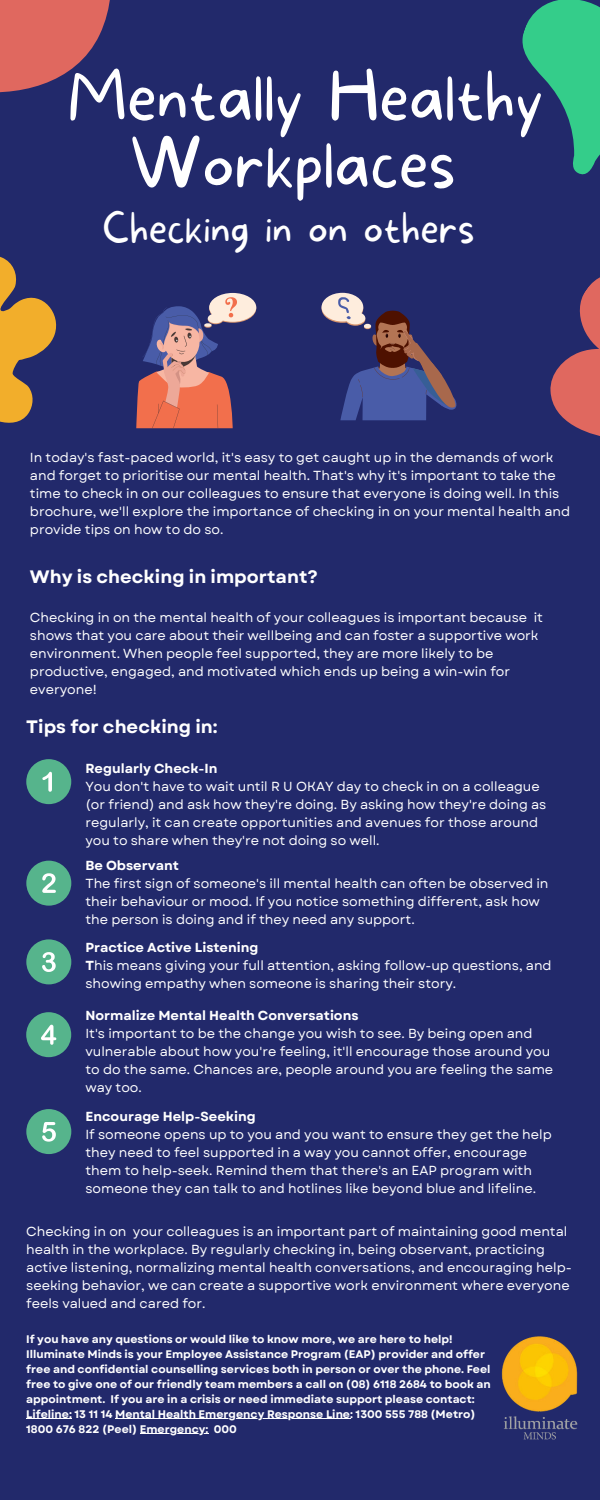
<style>
.page{position:relative;width:600px;height:1500px;background:#22296b}
.page>*{position:absolute;margin:0;border:0;box-sizing:border-box;transform-origin:0 0}
.t1{font:100 65.7px/66.9px "More Sugar";color:#fff;text-align:center}
.t2{font:100 40.7px "More Sugar";color:#fff}
.t3{font:700 18px "Garet";color:#fff}
.t4{font:13.1px/18px "Garet";color:#fff}
.t5{font:700 13.1px "Garet";color:#fff}
.t6{font:700 11px/15px "Garet";color:#fff}
.s1{font-weight:700}
</style>
<div class="page">
<svg style="left:0;top:256px;width:57px;height:167px"></svg>
<svg style="left:522px;top:0;width:78px;height:175px"></svg>
<svg style="left:0;top:0;width:110px;height:93px"></svg>
<svg style="left:550px;top:277px;width:50px;height:159px"></svg>
<svg style="left:136px;top:293px;width:120px;height:135px"></svg>
<svg style="left:322px;top:293px;width:135px;height:127px"></svg>
<div style="left:26px;top:759px;width:45px;height:45px;background:#56b48c;border-radius:50%"></div>
<svg style="left:42px;top:772px;width:10px;height:20px"></svg>
<div style="left:26px;top:861px;width:45px;height:45px;background:#56b48c;border-radius:50%"></div>
<svg style="left:42px;top:873px;width:14px;height:20px"></svg>
<div style="left:26px;top:939px;width:45px;height:45px;background:#56b48c;border-radius:50%"></div>
<svg style="left:42px;top:952px;width:14px;height:20px"></svg>
<div style="left:26px;top:1012px;width:45px;height:45px;background:#56b48c;border-radius:50%"></div>
<svg style="left:41px;top:1025px;width:15px;height:20px"></svg>
<div style="left:26px;top:1109px;width:45px;height:45px;background:#56b48c;border-radius:50%"></div>
<svg style="left:42px;top:1122px;width:14px;height:20px"></svg>
<img style="left:501px;top:1336px;width:77px;height:104px">
<hr style="left:26px;top:1418px;width:46px;height:1px;background:#fff">
<hr style="left:115px;top:1418px;width:235px;height:1px;background:#fff">
<hr style="left:140px;top:1433px;width:69px;height:1px;background:#fff">
<h1 class="t1" style="left:68px;top:59px;width:477px">Mentally Healthy<br>Workplaces</h1>
<h2 class="t2" style="left:103px;top:197px;width:374px">Checking in on others</h2>
<p class="t4" style="left:30px;top:449px;width:542px">In today's fast-paced world, it's easy to get caught up in the demands of work and forget to prioritise our mental health. That's why it's important to take the time to check in on our colleagues to ensure that everyone is doing well. In this brochure, we'll explore the importance of checking in on your mental health and provide tips on how to do so.</p>
<h3 class="t3" style="left:30px;top:565px;width:289px">Why is checking in important?</h3>
<p class="t4" style="left:30px;top:609px;width:515px">Checking in on the mental health of your colleagues is important because it shows that you care about their wellbeing and can foster a supportive work environment. When people feel supported, they are more likely to be productive, engaged, and motivated which ends up being a win-win for everyone!</p>
<h3 class="t3" style="left:26px;top:716px;width:193px">Tips for checking in:</h3>
<p class="t5" style="left:85px;top:760px;width:134px">Regularly Check-In</p>
<p class="t4" style="left:85px;top:778px;width:462px">You don't have to wait until R U OKAY day to check in on a colleague (or friend) and ask how they're doing. By asking how they're doing as regularly, it can create opportunities and avenues for those around you to share when they're not doing so well.</p>
<p class="t5" style="left:85px;top:857px;width:95px">Be Observant</p>
<p class="t4" style="left:85px;top:875px;width:465px">The first sign of someone's ill mental health can often be observed in their behaviour or mood. If you notice something different, ask how the person is doing and if they need any support.</p>
<p class="t4" style="left:85px;top:938px;width:468px"><span class="s1">Practice Active Listening<br>T</span>his means giving your full attention, asking follow-up questions, and showing empathy when someone is sharing their story.</p>
<p class="t5" style="left:85px;top:1008px;width:275px">Normalize Mental Health Conversations</p>
<p class="t4" style="left:85px;top:1025px;width:469px">It's important to be the change you wish to see. By being open and vulnerable about how you're feeling, it'll encourage those around you to do the same. Chances are, people around you are feeling the same way too.</p>
<p class="t5" style="left:85px;top:1109px;width:172px">Encourage Help-Seeking</p>
<p class="t4" style="left:85px;top:1126px;width:468px">If someone opens up to you and you want to ensure they get the help they need to feel supported in a way you cannot offer, encourage them to help-seek. Remind them that there's an EAP program with someone they can talk to and hotlines like beyond blue and lifeline.</p>
<p class="t4" style="left:26px;top:1223px;width:547px">Checking in on your colleagues is an important part of maintaining good mental health in the workplace. By regularly checking in, being observant, practicing active listening, normalizing mental health conversations, and encouraging help&shy;seeking behavior, we can create a supportive work environment where everyone feels valued and cared for.</p>
<p class="t6" style="left:26px;top:1332px;width:466px">If you have any questions or would like to know more, we are here to help!<br>Illuminate Minds is your Employee Assistance Program (EAP) provider and offer free and confidential counselling services both in person or over the phone. Feel free to give one of our friendly team members a call on (08) 6118 2684 to book an appointment. If you are in a crisis or need immediate support please contact:<br>Lifeline: 13 11 14 Mental Health Emergency Response Line: 1300 555 788 (Metro)<br>1800 676 822 (Peel) Emergency: 000</p>
</div>
